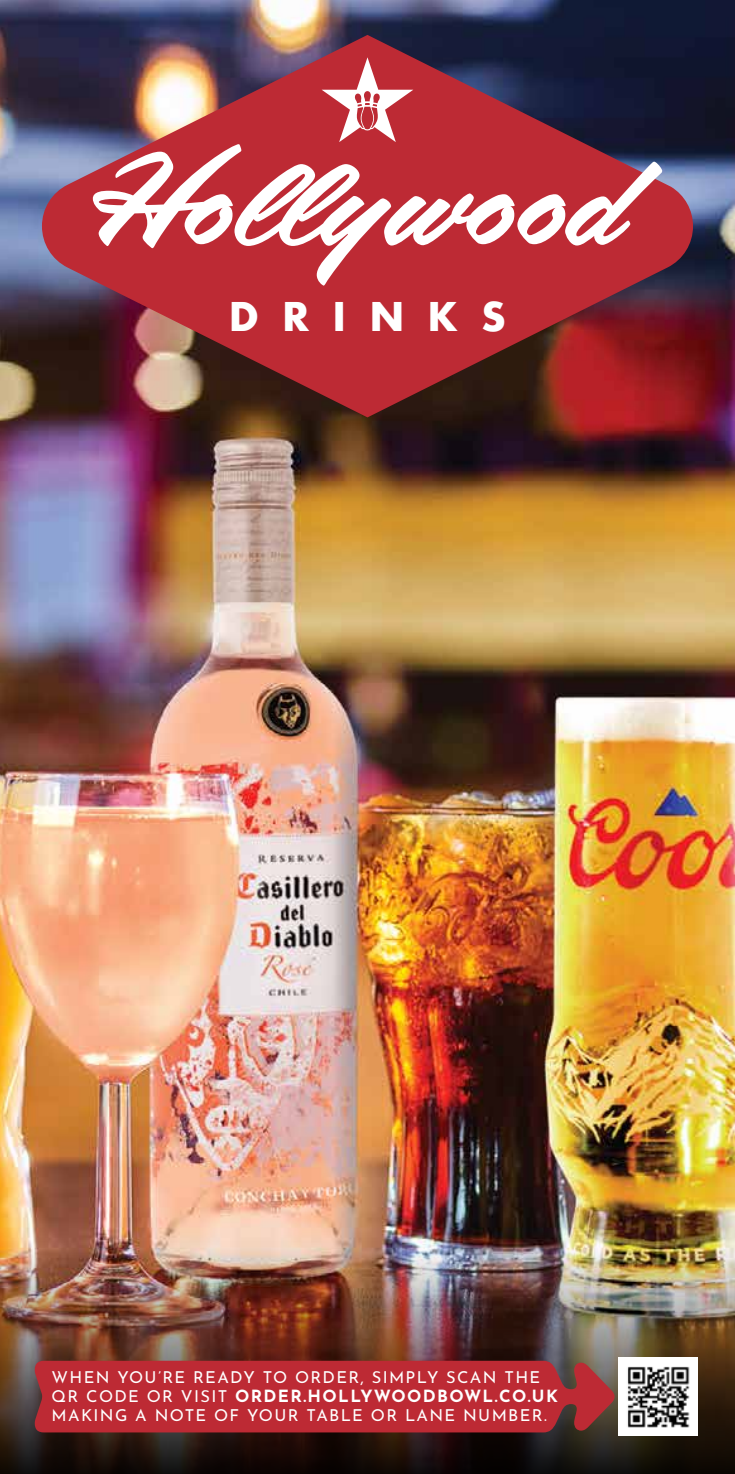
<style>
.page{position:relative;width:735px;height:1474px;background:#fff}
.page>*{position:absolute;margin:0;border:0;box-sizing:border-box;transform-origin:0 0}
.t1{font:700 38.5px "Futura";letter-spacing:.6em;color:#fff}
.t2{font:700 16.8px "Josefin Sans";letter-spacing:.08em;color:#fff}
.t3{font:16.45px "Josefin Sans";letter-spacing:.08em;color:#fff}
.s1{font-weight:400;font-size:16.45px}
</style>
<div class="page">
<img style="left:0;top:0;width:734px;height:1240px">
<img style="left:0;top:1240px;width:734px;height:233px">
<img style="left:42px;top:35px;width:650px;height:382px">
<svg style="left:93px;top:57px;width:568px;height:228px"></svg>
<div style="left:35px;top:1360px;width:579px;height:72px;background:#bd2a34"></div>
<img style="left:618px;top:1357px;width:79px;height:78px">
<h1 class="t1" style="left:229px;top:289px;width:279px">DRINKS</h1>
<p class="t3" style="left:52px;top:1363px;width:490px">WHEN YOU’RE READY TO ORDER, SIMPLY SCAN THE</p>
<p class="t2" style="left:52px;top:1381px;width:507px"><span class="s1">QR CODE OR VISIT</span> ORDER.HOLLYWOODBOWL.CO.UK</p>
<p class="t3" style="left:52px;top:1401px;width:496px">MAKING A NOTE OF YOUR TABLE OR LANE NUMBER.</p>
</div>
